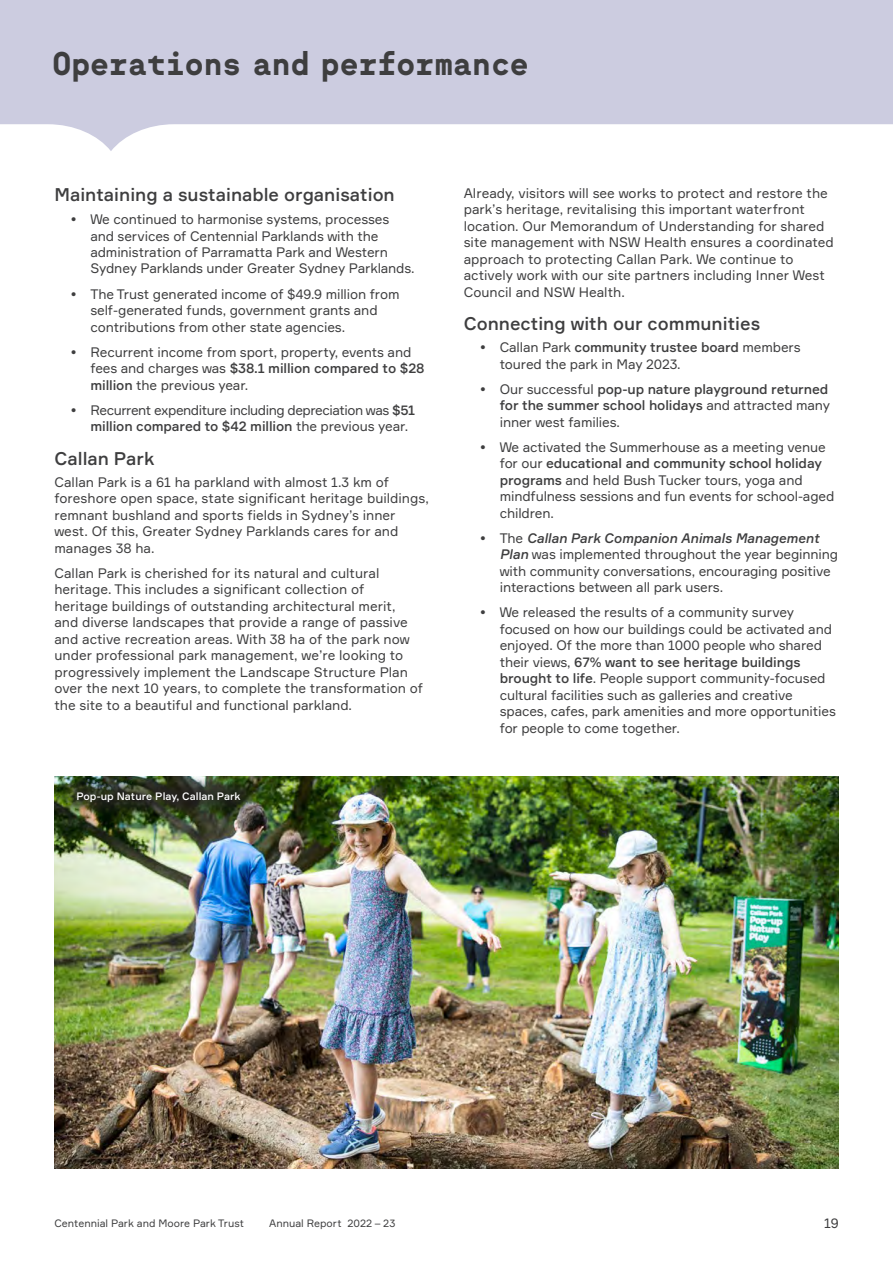
<style>
.page{position:relative;width:893px;height:1263px;background:#fff}
.page>*{position:absolute;margin:0;border:0;box-sizing:border-box;transform-origin:0 0}
.small_page_header{font:700 31.5px "Sul Mono";color:#3e3e3f}
.body_copy_header{font:500 18px "Formular";color:#3e3e3f}
.Body_Copy{font:13.5px/16.5px "Formular";letter-spacing:-.01em;color:#3e3e3f}
.Body_Copy-2{font:500 13.5px/16.5px "Formular";letter-spacing:-.01em;color:#3e3e3f}
.Body_Copy-3{font:13.5px/16.5px "Formular";letter-spacing:-.035em;color:#3e3e3f}
.t1{font:10.5px "Formular";color:#3e3e3f}
.image_caption{font:500 10.5px "Formular";color:#fff}
.s1{font-weight:500}
.s2{font-weight:400}
.s3{font-weight:500;font-style:italic}
</style>
<div class="page">
<svg style="left:0;top:0;width:893px;height:151px;fill:#cccce0"></svg>
<img style="left:54px;top:776px;width:785px;height:392px">
<div style="left:60px;top:775px;width:197px;height:44px;background:#231f20;opacity:.75"></div>
<p class="small_page_header" style="left:52px;top:44px;width:478px">Operations and performance</p>
<p class="body_copy_header" style="left:54px;top:184px;width:342px">Maintaining a sustainable organisation</p>
<p class="Body_Copy" style="left:90px;top:211px;width:326px;text-indent:-20px">• We continued to harmonise systems, processes and services of Centennial Parklands with the administration of Parramatta Park and Western Sydney Parklands under Greater Sydney Parklands.</p>
<p class="Body_Copy" style="left:90px;top:285px;width:311px;text-indent:-20px">• The Trust generated income of $49.9 million from self-generated funds, government grants and contributions from other state agencies.</p>
<p class="Body_Copy" style="left:90px;top:343px;width:336px;text-indent:-20px">• Recurrent income from sport, property, events and fees and charges was <span class="s1">$38.1 million compared to $28 million</span> the previous year.</p>
<p class="Body_Copy-3" style="left:90px;top:401px;width:326px;text-indent:-19px">• Recurrent expenditure including depreciation was <span class="s1">$51 million compared to $42 million</span> the previous year.</p>
<p class="body_copy_header" style="left:54px;top:447px;width:102px">Callan Park</p>
<p class="Body_Copy" style="left:54px;top:473px;width:376px">Callan Park is a 61 ha parkland with almost 1.3 km of foreshore open space, state significant heritage buildings, remnant bushland and sports fields in Sydney’s inner west. Of this, Greater Sydney Parklands cares for and manages 38 ha.</p>
<p class="Body_Copy" style="left:54px;top:564px;width:370px">Callan Park is cherished for its natural and cultural heritage. This includes a significant collection of<br>heritage buildings of outstanding architectural merit,<br>and diverse landscapes that provide a range of passive and active recreation areas. With 38 ha of the park now under professional park management, we’re looking to progressively implement the Landscape Structure Plan over the next 10 years, to complete the transformation of the site to a beautiful and functional parkland.</p>
<p class="image_caption" style="left:77px;top:790px;width:166px">Pop-up Nature Play, Callan Park</p>
<p class="Body_Copy" style="left:464px;top:184px;width:372px">Already, visitors will see works to protect and restore the park’s heritage, revitalising this important waterfront location. Our Memorandum of Understanding for shared site management with NSW Health ensures a coordinated approach to protecting Callan Park. We continue to actively work with our site partners including Inner West Council and NSW Health.</p>
<p class="body_copy_header" style="left:464px;top:313px;width:298px">Connecting with our communities</p>
<p class="Body_Copy" style="left:500px;top:339px;width:302px;text-indent:-20px">• Callan Park <span class="s1">community trustee board</span> members toured the park in May 2023.</p>
<p class="Body_Copy-2" style="left:500px;top:380px;width:332px;text-indent:-20px"><span class="s2">• Our successful</span> pop-up nature playground returned for the summer school holidays <span class="s2">and attracted many inner west families.</span></p>
<p class="Body_Copy" style="left:500px;top:438px;width:336px;text-indent:-20px">• We activated the Summerhouse as a meeting venue for our <span class="s1">educational and community school holiday programs</span> and held Bush Tucker tours, yoga and mindfulness sessions and fun events for school-aged children.</p>
<p class="Body_Copy" style="left:500px;top:529px;width:340px;text-indent:-20px">• The <span class="s3">Callan Park Companion Animals Management Plan</span> was implemented throughout the year beginning with community conversations, encouraging positive interactions between all park users.</p>
<p class="Body_Copy" style="left:500px;top:604px;width:338px;text-indent:-20px">• We released the results of a community survey focused on how our buildings could be activated and enjoyed. Of the more than 1000 people who shared their views, <span class="s1">67% want to see heritage buildings brought to life</span>. People support community-focused cultural facilities such as galleries and creative spaces, cafes, park amenities and more opportunities for people to come together.</p>
<p class="t1" style="left:54px;top:1217px;width:191px">Centennial Park and Moore Park Trust</p>
<p class="t1" style="left:269px;top:1217px;width:128px">Annual Report 2022 – 23</p>
<p class="Body_Copy" style="left:824px;top:1214px;width:16px">19</p>
</div>
